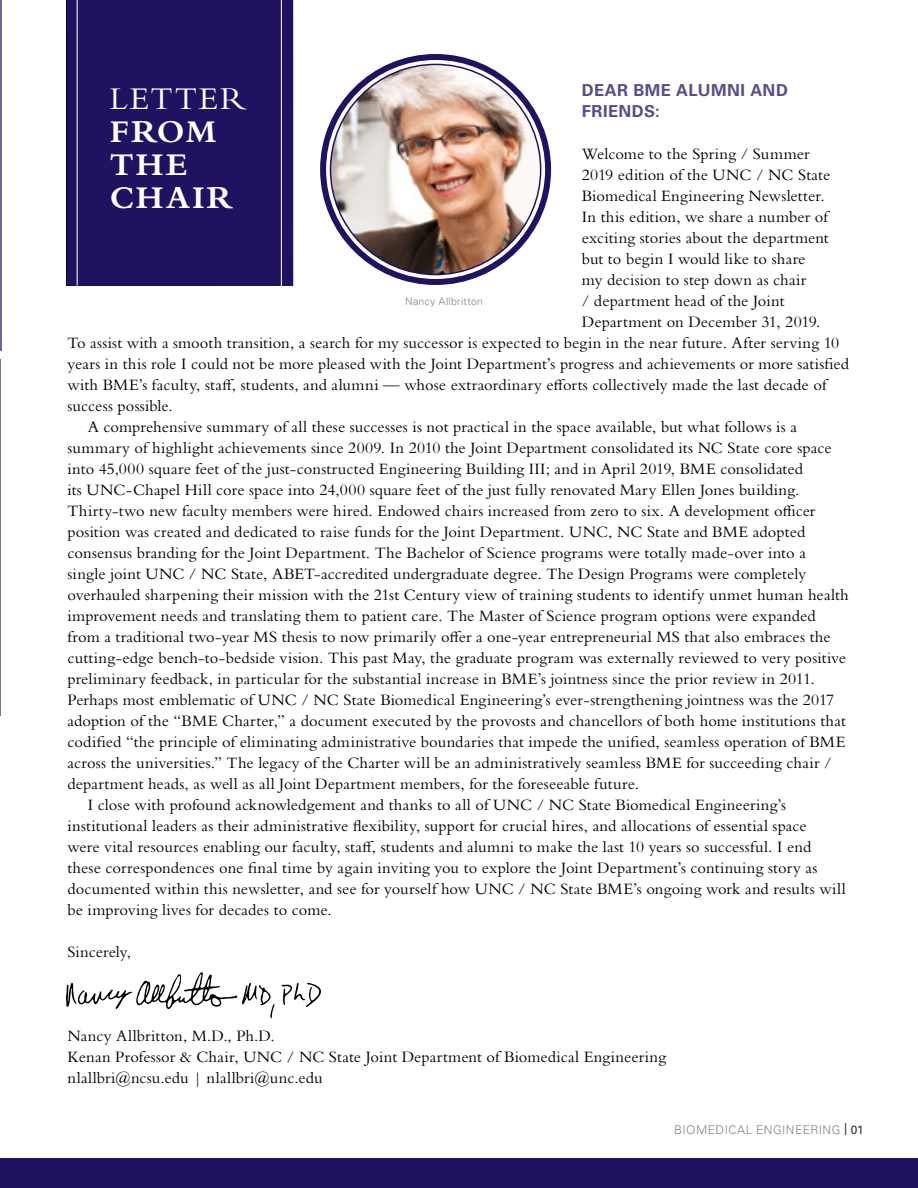
<style>
.page{position:relative;width:918px;height:1188px;background:#fff}
.page>*{position:absolute;margin:0;border:0;box-sizing:border-box;transform-origin:0 0}
.t1{font:700 33px/33px "Bembo Std";letter-spacing:.06em;color:#fff}
.t2{font:33px "Bembo Std";letter-spacing:.055em;color:#fff}
.t3{font:16.5px/21px "Bembo Std";letter-spacing:.005em;color:#000}
.t4{font:700 16.5px/21px "Univers LT Std";letter-spacing:.025em;color:#584d88}
.t5{font:300 12px "Univers LT Std";letter-spacing:.04em;color:#808285}
.t6{font:300 10.5px "Univers LT Std";letter-spacing:.025em;color:#808285}
.s1{font-weight:400;color:#322b29}
</style>
<div class="page">
<div style="left:0;top:1158px;width:918px;height:30px;background:#211261"></div>
<hr style="left:0;top:359px;width:1px;height:357px;background:#77787b">
<div style="left:67px;top:0;width:226px;height:286px;background:#211261"></div>
<hr style="left:77px;top:0;width:1px;height:286px;background:#fff">
<hr style="left:281px;top:0;width:1px;height:286px;background:#fff">
<svg style="left:282px;top:983px;width:39px;height:24px"></svg>
<svg style="left:66px;top:972px;width:209px;height:47px"></svg>
<div style="left:320px;top:54px;width:231px;height:231px;border:6px solid #211261;border-radius:50%"></div>
<img style="left:331px;top:64px;width:210px;height:211px;border-radius:105px">
<hr style="left:0;top:0;width:2px;height:351px;background:#6f6598">
<p class="t4" style="left:582px;top:80px;width:208px">DEAR BME ALUMNI AND<br>FRIENDS:</p>
<p class="t3" style="left:582px;top:143px;width:229px">Welcome to the Spring / Summer</p>
<p class="t3" style="left:582px;top:164px;width:250px">2019 edition of the UNC / NC State</p>
<p class="t3" style="left:582px;top:185px;width:244px">Biomedical Engineering Newsletter.</p>
<p class="t3" style="left:582px;top:206px;width:248px">In this edition, we share a number of</p>
<p class="t3" style="left:582px;top:227px;width:248px">exciting stories about the department</p>
<p class="t3" style="left:582px;top:248px;width:225px">but to begin I would like to share</p>
<p class="t3" style="left:582px;top:269px;width:226px">my decision to step down as chair</p>
<p class="t3" style="left:582px;top:290px;width:204px">/ department head of the Joint</p>
<p class="t3" style="left:582px;top:311px;width:240px">Department on December 31, 2019.</p>
<p class="t3" style="left:68px;top:332px;width:773px">To assist with a smooth transition, a search for my successor is expected to begin in the near future. After serving 10</p>
<p class="t3" style="left:68px;top:353px;width:783px">years in this role I could not be more pleased with the Joint Department’s progress and achievements or more satisfied</p>
<p class="t3" style="left:68px;top:374px;width:760px">with BME’s faculty, staff, students, and alumni — whose extraordinary efforts collectively made the last decade of</p>
<p class="t3" style="left:68px;top:395px;width:107px">success possible.</p>
<p class="t3" style="left:88px;top:416px;width:711px">A comprehensive summary of all these successes is not practical in the space available, but what follows is a</p>
<p class="t3" style="left:68px;top:437px;width:766px">summary of highlight achievements since 2009. In 2010 the Joint Department consolidated its NC State core space</p>
<p class="t3" style="left:68px;top:458px;width:737px">into 45,000 square feet of the just-constructed Engineering Building III; and in April 2019, BME consolidated</p>
<p class="t3" style="left:68px;top:479px;width:733px">its UNC-Chapel Hill core space into 24,000 square feet of the just fully renovated Mary Ellen Jones building.</p>
<p class="t3" style="left:68px;top:500px;width:749px">Thirty-two new faculty members were hired. Endowed chairs increased from zero to six. A development officer</p>
<p class="t3" style="left:68px;top:521px;width:739px">position was created and dedicated to raise funds for the Joint Department. UNC, NC State and BME adopted</p>
<p class="t3" style="left:68px;top:542px;width:740px">consensus branding for the Joint Department. The Bachelor of Science programs were totally made-over into a</p>
<p class="t3" style="left:68px;top:563px;width:740px">single joint UNC / NC State, ABET-accredited undergraduate degree. The Design Programs were completely</p>
<p class="t3" style="left:68px;top:584px;width:783px">overhauled sharpening their mission with the 21st Century view of training students to identify unmet human health</p>
<p class="t3" style="left:68px;top:605px;width:750px">improvement needs and translating them to patient care. The Master of Science program options were expanded</p>
<p class="t3" style="left:68px;top:626px;width:765px">from a traditional two-year MS thesis to now primarily offer a one-year entrepreneurial MS that also embraces the</p>
<p class="t3" style="left:68px;top:647px;width:780px">cutting-edge bench-to-bedside vision. This past May, the graduate program was externally reviewed to very positive</p>
<p class="t3" style="left:68px;top:668px;width:749px">preliminary feedback, in particular for the substantial increase in BME’s jointness since the prior review in 2011.</p>
<p class="t3" style="left:68px;top:689px;width:768px">Perhaps most emblematic of UNC / NC State Biomedical Engineering’s ever-strengthening jointness was the 2017</p>
<p class="t3" style="left:68px;top:710px;width:780px">adoption of the “BME Charter,” a document executed by the provosts and chancellors of both home institutions that</p>
<p class="t3" style="left:68px;top:731px;width:780px">codified “the principle of eliminating administrative boundaries that impede the unified, seamless operation of BME</p>
<p class="t3" style="left:68px;top:752px;width:766px">across the universities.” The legacy of the Charter will be an administratively seamless BME for succeeding chair /</p>
<p class="t3" style="left:68px;top:773px;width:573px">department heads, as well as all Joint Department members, for the foreseeable future.</p>
<p class="t3" style="left:88px;top:794px;width:700px">I close with profound acknowledgement and thanks to all of UNC / NC State Biomedical Engineering’s</p>
<p class="t3" style="left:68px;top:815px;width:741px">institutional leaders as their administrative flexibility, support for crucial hires, and allocations of essential space</p>
<p class="t3" style="left:68px;top:836px;width:745px">were vital resources enabling our faculty, staff, students and alumni to make the last 10 years so successful. I end</p>
<p class="t3" style="left:68px;top:857px;width:751px">these correspondences one final time by again inviting you to explore the Joint Department’s continuing story as</p>
<p class="t3" style="left:68px;top:878px;width:780px">documented within this newsletter, and see for yourself how UNC / NC State BME’s ongoing work and results will</p>
<p class="t3" style="left:68px;top:899px;width:266px">be improving lives for decades to come.</p>
<p class="t3" style="left:68px;top:941px;width:65px">Sincerely,</p>
<h1 class="t2" style="left:110px;top:80px;width:138px">LETTER</h1>
<h1 class="t1" style="left:110px;top:115px;width:124px">FROM<br>THE<br>CHAIR</h1>
<p class="t6" style="left:405px;top:295px;width:80px">Nancy Allbritton</p>
<p class="t3" style="left:68px;top:1025px;width:600px">Nancy Allbritton, M.D., Ph.D.<br>Kenan Professor &amp; Chair, UNC / NC State Joint Department of Biomedical Engineering nlallbri@ncsu.edu | nlallbri@unc.edu</p>
<p class="t5" style="left:674px;top:1122px;width:191px">BIOMEDICAL ENGINEERING <span class="s1">| 01</span></p>
</div>
